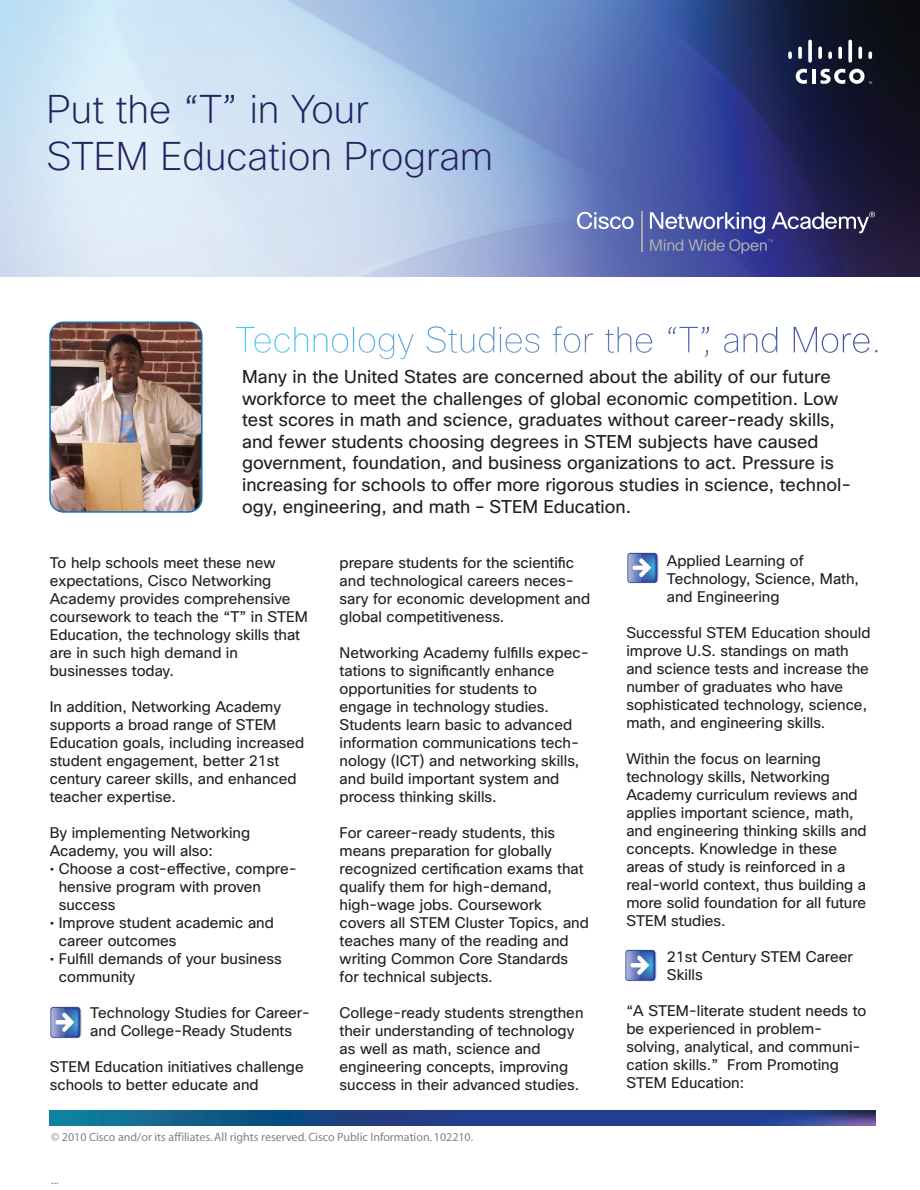
<style>
.page{position:relative;width:920px;height:1190px;background:#fff}
.page>*{position:absolute;margin:0;border:0;box-sizing:border-box;transform-origin:0 0}
.t1{font:200 39px/46.8px "Cisco Sans TT";color:#252161}
.t2{font:18px/21.6px "Cisco Sans TT";color:#231f20}
.t3{font:15px/18px "Cisco Sans TT";color:#231f20}
.t4{font:100 12px "Cisco Sans";color:#808285}
</style>
<div class="page">
<img style="left:0;top:0;width:920px;height:276px">
<svg style="left:577px;top:212px;width:56px;height:17px"></svg>
<svg style="left:650px;top:212px;width:115px;height:21px"></svg>
<svg style="left:771px;top:212px;width:104px;height:21px;background:#5c5a83"></svg>
<svg style="left:650px;top:239px;width:123px;height:15px;background:#585fa0"></svg>
<hr style="left:641px;top:211px;width:1px;height:40px;background:#a8a9ad">
<img style="left:50px;top:322px;width:152px;height:190px;border-radius:14px">
<div style="left:49px;top:321px;width:153px;height:191px;border:2px solid #1074bc;border-radius:14px"></div>
<svg style="left:811px;top:69px;width:4px;height:15px"></svg>
<svg style="left:795px;top:69px;width:11px;height:15px"></svg>
<svg style="left:788px;top:52px;width:3px;height:7px"></svg>
<svg style="left:798px;top:46px;width:3px;height:13px"></svg>
<hr style="left:808px;top:40px;width:3px;height:23px;background:#fff;border-radius:2px">
<svg style="left:818px;top:46px;width:4px;height:13px"></svg>
<svg style="left:828px;top:52px;width:4px;height:7px"></svg>
<svg style="left:838px;top:46px;width:4px;height:13px"></svg>
<svg style="left:848px;top:40px;width:4px;height:23px"></svg>
<svg style="left:858px;top:46px;width:4px;height:13px"></svg>
<svg style="left:868px;top:52px;width:4px;height:7px"></svg>
<svg style="left:820px;top:69px;width:52px;height:15px"></svg>
<img style="left:50px;top:1111px;width:825px;height:14px">
<img style="left:50px;top:1006px;width:31px;height:32px">
<img style="left:627px;top:552px;width:31px;height:31px">
<img style="left:553px;top:326px;width:324px;height:31px">
<img style="left:625px;top:949px;width:31px;height:32px">
<p class="t1" style="left:46px;top:89px;width:448px">Put the “T” in Your<br>STEM Education Program</p>
<p class="t2" style="left:242px;top:367px;width:610px">Many in the United States are concerned about the ability of our future workforce to meet the challenges of global economic competition. Low test scores in math and science, graduates without career-ready skills, and fewer students choosing degrees in STEM subjects have caused government, foundation, and business organizations to act. Pressure is increasing for schools to offer more rigorous studies in science, technol&shy;ogy, engineering, and math – STEM Education.</p>
<p class="t3" style="left:50px;top:554px;width:259px">To help schools meet these new expectations, Cisco Networking<br>Academy provides comprehensive coursework to teach the “T” in STEM<br>Education, the technology skills that are in such high demand in businesses today.</p>
<p class="t3" style="left:50px;top:698px;width:256px">In addition, Networking Academy supports a broad range of STEM<br>Education goals, including increased student engagement, better 21st century career skills, and enhanced teacher expertise.</p>
<p class="t3" style="left:50px;top:824px;width:202px">By implementing Networking<br>Academy, you will also:</p>
<p class="t3" style="left:59px;top:860px;width:239px;text-indent:-9px">• Choose a cost-effective, compre&shy;hensive program with proven success</p>
<p class="t3" style="left:59px;top:914px;width:217px;text-indent:-9px">• Improve student academic and career outcomes</p>
<p class="t3" style="left:59px;top:950px;width:224px;text-indent:-9px">• Fulfill demands of your business community</p>
<p class="t3" style="left:90px;top:1004px;width:221px">Technology Studies for Career&shy;and College-Ready Students</p>
<p class="t3" style="left:50px;top:1058px;width:255px">STEM Education initiatives challenge schools to better educate and</p>
<p class="t3" style="left:339px;top:554px;width:252px">prepare students for the scientific and technological careers neces&shy;sary for economic development and global competitiveness.</p>
<p class="t3" style="left:339px;top:644px;width:251px">Networking Academy fulfills expec&shy;tations to significantly enhance opportunities for students to engage in technology studies.<br>Students learn basic to advanced information communications tech&shy;nology (ICT) and networking skills, and build important system and process thinking skills.</p>
<p class="t3" style="left:339px;top:824px;width:251px">For career-ready students, this means preparation for globally recognized certification exams that qualify them for high-demand, high-wage jobs. Coursework covers all STEM Cluster Topics, and teaches many of the reading and writing Common Core Standards for technical subjects.</p>
<p class="t3" style="left:339px;top:1004px;width:245px">College-ready students strengthen their understanding of technology as well as math, science and engineering concepts, improving success in their advanced studies.</p>
<p class="t4" style="left:51px;top:1132px;width:423px">© 2010 Cisco and/or its affiliates. All rights reserved. Cisco Public Information. 102210.</p>
<p class="t4" style="left:51px;top:1175px;width:9px">...</p>
<p class="t3" style="left:667px;top:553px;width:194px">Applied Learning of<br>Technology, Science, Math, and Engineering</p>
<p class="t3" style="left:626px;top:625px;width:246px">Successful STEM Education should improve U.S. standings on math and science tests and increase the number of graduates who have sophisticated technology, science, math, and engineering skills.</p>
<p class="t3" style="left:626px;top:751px;width:242px">Within the focus on learning technology skills, Networking<br>Academy curriculum reviews and applies important science, math, and engineering thinking skills and concepts. Knowledge in these areas of study is reinforced in a real-world context, thus building a more solid foundation for all future<br>STEM studies.</p>
<p class="t3" style="left:667px;top:949px;width:187px">21st Century STEM Career<br>Skills</p>
<p class="t3" style="left:626px;top:1003px;width:241px">“A STEM-literate student needs to be experienced in problem&shy;solving, analytical, and communi&shy;cation skills.” From Promoting<br>STEM Education:</p>
</div>
